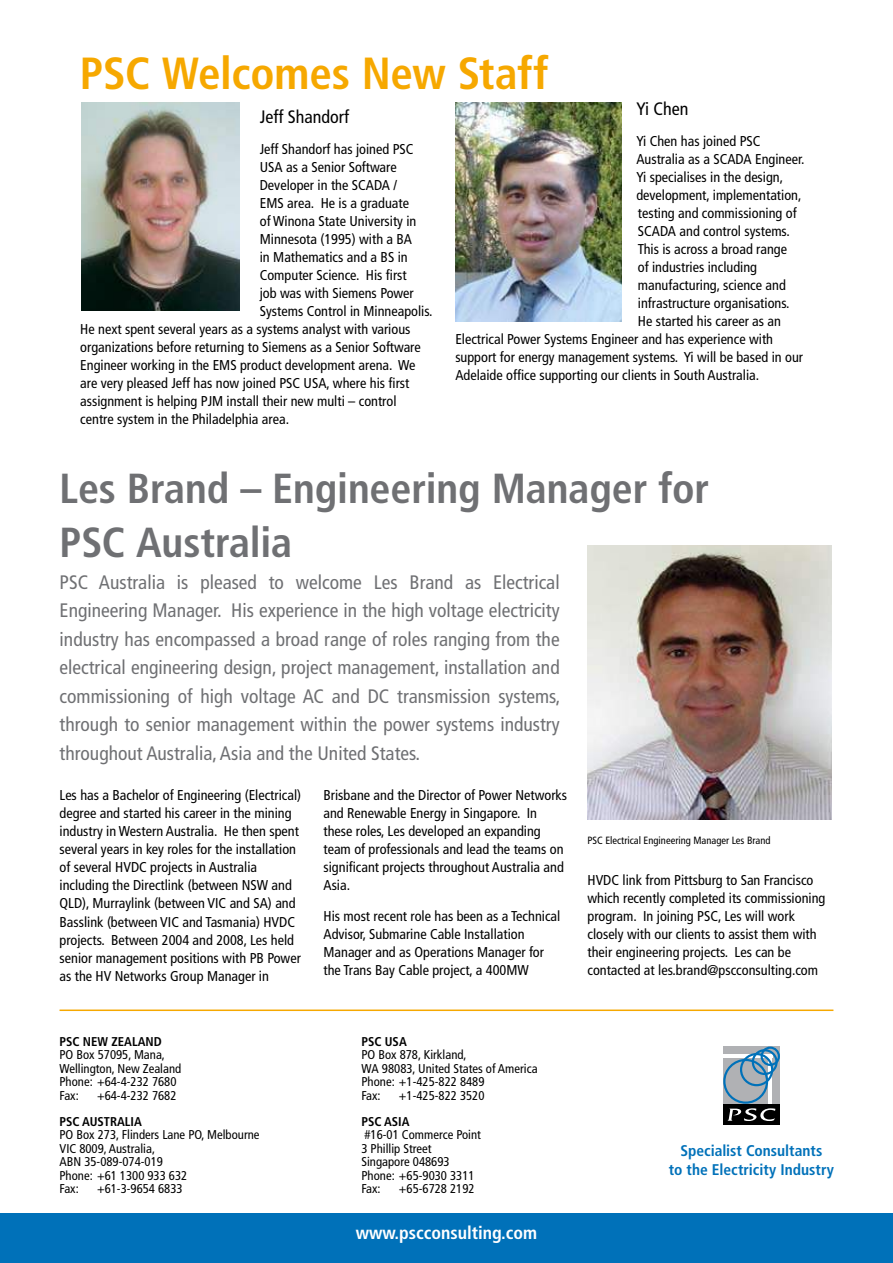
<style>
.page{position:relative;width:893px;height:1263px;background:#fff}
.page>*{position:absolute;margin:0;border:0;box-sizing:border-box;transform-origin:0 0}
.t1{font:700 condensed 45px "Frutiger";letter-spacing:-.005em;color:#f6a800}
.t2{font:700 condensed 42px/54px "Frutiger";letter-spacing:-.005em;color:#6f7073}
.t3{font:condensed 19.5px/28.5px "Frutiger";color:#6f7073;text-align:justify}
.t4{font:700 condensed 18px "Frutiger";color:#fff}
.t5{font:condensed 18px "Frutiger";color:#000}
.t6{font:700 condensed 15.45px/20px "Frutiger";color:#0071b9;text-align:center}
.t7{font:condensed 14.25px/18px "Frutiger";color:#000}
.t8{font:condensed 12.75px/13.5px "Frutiger";color:#000}
.t9{font:700 condensed 12.75px "Frutiger";color:#000}
.t10{font:condensed 10.5px "Frutiger";color:#000}
</style>
<div class="page">
<hr style="left:60px;top:1009px;width:773px;height:2px;background:#f6a800">
<img style="left:455px;top:103px;width:167px;height:218px">
<svg style="left:723px;top:1046px;width:57px;height:58px;background:#a0acb6"></svg>
<hr style="left:723px;top:1054px;width:49px;height:3px;background:#fff">
<hr style="left:769px;top:1054px;width:3px;height:53px;background:#fff">
<div style="left:723px;top:1059px;width:45px;height:45px;border:2px solid #0071b9;border-radius:50%"></div>
<div style="left:740px;top:1053px;width:33px;height:33px;border:2px solid #0071b9;border-radius:50%"></div>
<div style="left:752px;top:1049px;width:26px;height:26px;border:2px solid #0071b9;border-radius:50%"></div>
<div style="left:760px;top:1046px;width:20px;height:20px;border:2px solid #0071b9;border-radius:50%"></div>
<div style="left:723px;top:1104px;width:57px;height:21px;background:#000"></div>
<svg style="left:727px;top:1108px;width:48px;height:13px"></svg>
<div style="left:0;top:1213px;width:893px;height:50px;background:#0071b9"></div>
<img style="left:81px;top:103px;width:158px;height:207px">
<img style="left:587px;top:546px;width:245px;height:273px">
<h1 class="t1" style="left:80px;top:55px;width:470px">PSC Welcomes New Staff</h1>
<p class="t5" style="left:260px;top:109px;width:91px">Jeff Shandorf</p>
<p class="t7" style="left:260px;top:141px;width:155px">Jeff Shandorf has joined PSC</p>
<p class="t7" style="left:260px;top:159px;width:138px">USA as a Senior Software</p>
<p class="t7" style="left:260px;top:177px;width:139px">Developer in the SCADA /</p>
<p class="t7" style="left:260px;top:195px;width:151px">EMS area. He is a graduate</p>
<p class="t7" style="left:260px;top:213px;width:158px">of Winona State University in</p>
<p class="t7" style="left:260px;top:231px;width:154px">Minnesota (1995) with a BA</p>
<p class="t7" style="left:260px;top:249px;width:149px">in Mathematics and a BS in</p>
<p class="t7" style="left:260px;top:267px;width:148px">Computer Science. His first</p>
<p class="t7" style="left:260px;top:285px;width:156px">job was with Siemens Power</p>
<p class="t7" style="left:260px;top:303px;width:174px">Systems Control in Minneapolis.</p>
<p class="t7" style="left:80px;top:321px;width:332px">He next spent several years as a systems analyst with various</p>
<p class="t7" style="left:80px;top:339px;width:342px">organizations before returning to Siemens as a Senior Software</p>
<p class="t7" style="left:80px;top:357px;width:337px">Engineer working in the EMS product development arena. We</p>
<p class="t7" style="left:80px;top:375px;width:331px">are very pleased Jeff has now joined PSC USA, where his first</p>
<p class="t7" style="left:80px;top:393px;width:318px">assignment is helping PJM install their new multi – control</p>
<p class="t7" style="left:80px;top:411px;width:210px">centre system in the Philadelphia area.</p>
<p class="t5" style="left:636px;top:102px;width:53px">Yi Chen</p>
<p class="t7" style="left:636px;top:133px;width:126px">Yi Chen has joined PSC</p>
<p class="t7" style="left:636px;top:151px;width:170px">Australia as a SCADA Engineer.</p>
<p class="t7" style="left:636px;top:169px;width:148px">Yi specialises in the design,</p>
<p class="t7" style="left:636px;top:187px;width:167px">development, implementation,</p>
<p class="t7" style="left:638px;top:205px;width:160px">testing and commissioning of</p>
<p class="t7" style="left:638px;top:223px;width:153px">SCADA and control systems.</p>
<p class="t7" style="left:638px;top:241px;width:151px">This is across a broad range</p>
<p class="t7" style="left:638px;top:259px;width:121px">of industries including</p>
<p class="t7" style="left:638px;top:277px;width:150px">manufacturing, science and</p>
<p class="t7" style="left:638px;top:295px;width:153px">infrastructure organisations.</p>
<p class="t7" style="left:638px;top:313px;width:145px">He started his career as an</p>
<p class="t7" style="left:455px;top:331px;width:319px">Electrical Power Systems Engineer and has experience with</p>
<p class="t7" style="left:455px;top:349px;width:349px">support for energy management systems. Yi will be based in our</p>
<p class="t7" style="left:455px;top:367px;width:305px">Adelaide office supporting our clients in South Australia.</p>
<h2 class="t2" style="left:60px;top:465px;width:651px">Les Brand – Engineering Manager for<br>PSC Australia</h2>
<p class="t3" style="left:60px;top:569px;width:502px">PSC Australia is pleased to welcome Les Brand as Electrical Engineering Manager. His experience in the high voltage electricity industry has encompassed a broad range of roles ranging from the electrical engineering design, project management, installation and commissioning of high voltage AC and DC transmission systems, through to senior management within the power systems industry throughout Australia, Asia and the United States.</p>
<p class="t7" style="left:60px;top:788px;width:243px">Les has a Bachelor of Engineering (Electrical) degree and started his career in the mining industry in Western Australia. He then spent several years in key roles for the installation of several HVDC projects in Australia including the Directlink (between NSW and QLD), Murraylink (between VIC and SA) and Basslink (between VIC and Tasmania) HVDC projects. Between 2004 and 2008, Les held senior management positions with PB Power as the HV Networks Group Manager in</p>
<p class="t7" style="left:323px;top:787px;width:245px">Brisbane and the Director of Power Networks and Renewable Energy in Singapore. In these roles, Les developed an expanding team of professionals and lead the teams on significant projects throughout Australia and Asia.</p>
<p class="t7" style="left:323px;top:908px;width:238px">His most recent role has been as a Technical Advisor, Submarine Cable Installation Manager and as Operations Manager for the Trans Bay Cable project, a 400MW</p>
<p class="t10" style="left:587px;top:836px;width:185px">PSC Electrical Engineering Manager Les Brand</p>
<p class="t7" style="left:587px;top:872px;width:239px">HVDC link from Pittsburg to San Francisco which recently completed its commissioning program. In joining PSC, Les will work closely with our clients to assist them with their engineering projects. Les can be contacted at les.brand@pscconsulting.com</p>
<p class="t9" style="left:60px;top:1036px;width:104px">PSC NEW ZEALAND</p>
<p class="t8" style="left:60px;top:1049px;width:123px">PO Box 57095, Mana,<br>Wellington, New Zealand<br>Phone: +64-4-232 7680<br>Fax:</p>
<p class="t8" style="left:97px;top:1089px;width:81px">+64-4-232 7682</p>
<p class="t9" style="left:60px;top:1116px;width:84px">PSC AUSTRALIA</p>
<p class="t8" style="left:60px;top:1129px;width:202px">PO Box 273, Flinders Lane PO, Melbourne<br>VIC 8009, Australia,<br>ABN 35-089-074-019<br>Phone: +61 1300 933 632<br>Fax:</p>
<p class="t8" style="left:97px;top:1183px;width:87px">+61-3-9654 6833</p>
<p class="t9" style="left:361px;top:1036px;width:47px">PSC USA</p>
<p class="t8" style="left:361px;top:1049px;width:178px">PO Box 878, Kirkland,<br>WA 98083, United States of America<br>Phone: +1-425-822 8489<br>Fax:</p>
<p class="t8" style="left:399px;top:1089px;width:87px">+1-425-822 3520</p>
<p class="t9" style="left:361px;top:1116px;width:50px">PSC ASIA</p>
<p class="t8" style="left:361px;top:1129px;width:121px">#16-01 Commerce Point<br>3 Phillip Street<br>Singapore 048693<br>Phone: +65-9030 3311<br>Fax:</p>
<p class="t8" style="left:399px;top:1183px;width:77px">+65-6728 2192</p>
<p class="t4" style="left:356px;top:1225px;width:183px">www.pscconsulting.com</p>
<p class="t6" style="left:669px;top:1141px;width:167px">Specialist Consultants<br>to the Electricity Industry</p>
</div>
